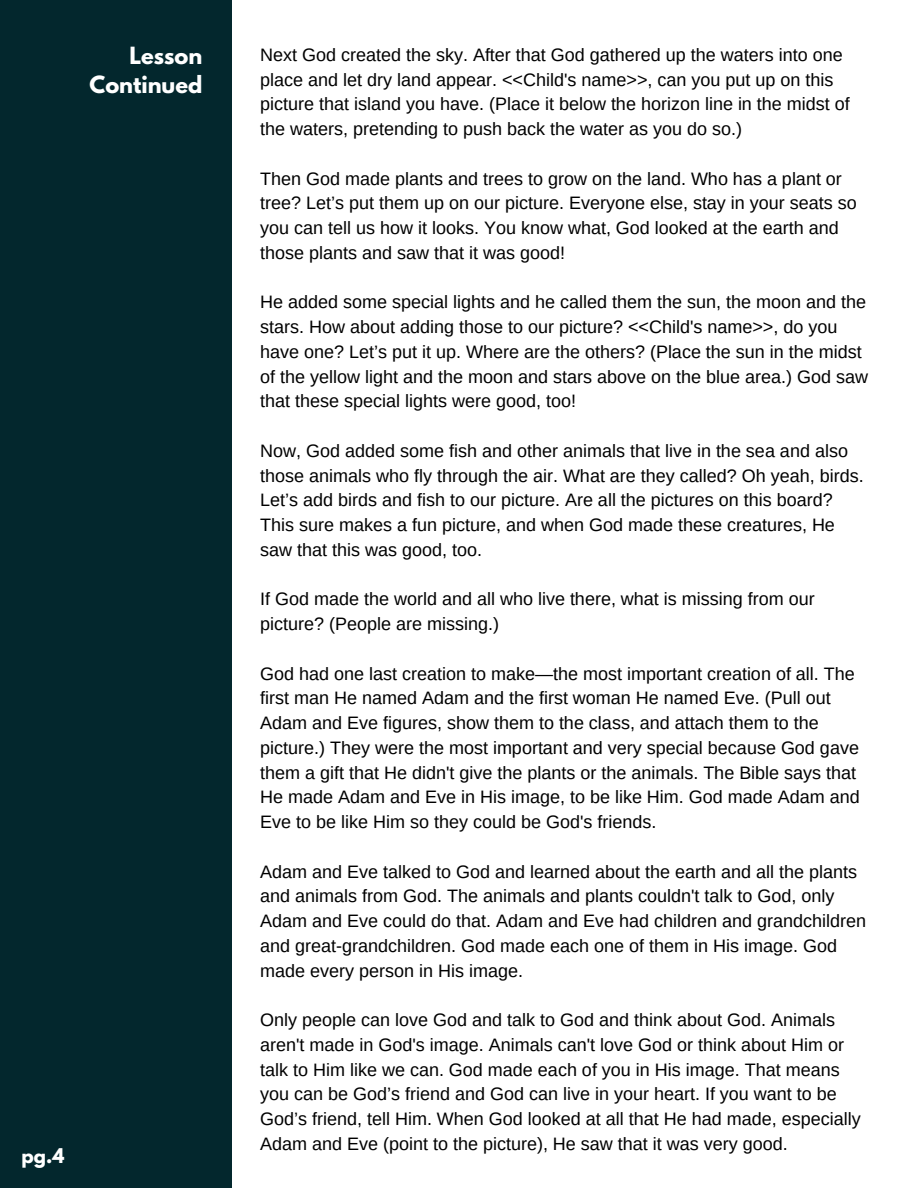
<style>
.page{position:relative;width:918px;height:1188px;background:#fff}
.page>*{position:absolute;margin:0;border:0;box-sizing:border-box;transform-origin:0 0}
.t1{font:700 21px "League Spartan";color:#fff}
.t2{font:18px/24.8px "Arimo";color:#000}
.t3{font:700 18px "League Spartan";color:#fff}
</style>
<div class="page">
<div style="left:0;top:0;width:231px;height:1188px;background:#03272d"></div>
<p class="t1" style="left:129px;top:45px;width:74px">Lesson</p>
<p class="t1" style="left:90px;top:74px;width:114px">Continued</p>
<p class="t3" style="left:22px;top:1146px;width:44px">pg.4</p>
<p class="t2" style="left:260px;top:42px;width:591px">Next God created the sky. After that God gathered up the waters into one place and let dry land appear. &lt;&lt;Child's name&gt;&gt;, can you put up on this picture that island you have. (Place it below the horizon line in the midst of the waters, pretending to push back the water as you do so.)</p>
<p class="t2" style="left:260px;top:166px;width:598px">Then God made plants and trees to grow on the land. Who has a plant or tree? Let’s put them up on our picture. Everyone else, stay in your seats so you can tell us how it looks. You know what, God looked at the earth and those plants and saw that it was good!</p>
<p class="t2" style="left:260px;top:290px;width:609px">He added some special lights and he called them the sun, the moon and the stars. How about adding those to our picture? &lt;&lt;Child's name&gt;&gt;, do you have one? Let’s put it up. Where are the others? (Place the sun in the midst of the yellow light and the moon and stars above on the blue area.) God saw that these special lights were good, too!</p>
<p class="t2" style="left:260px;top:438px;width:605px">Now, God added some fish and other animals that live in the sea and also those animals who fly through the air. What are they called? Oh yeah, birds.<br>Let’s add birds and fish to our picture. Are all the pictures on this board?<br>This sure makes a fun picture, and when God made these creatures, He saw that this was good, too.</p>
<p class="t2" style="left:260px;top:587px;width:556px">If God made the world and all who live there, what is missing from our picture? (People are missing.)</p>
<p class="t2" style="left:260px;top:661px;width:601px">God had one last creation to make—the most important creation of all. The first man He named Adam and the first woman He named Eve. (Pull out Adam and Eve figures, show them to the class, and attach them to the picture.) They were the most important and very special because God gave them a gift that He didn't give the plants or the animals. The Bible says that He made Adam and Eve in His image, to be like Him. God made Adam and Eve to be like Him so they could be God's friends.</p>
<p class="t2" style="left:260px;top:859px;width:607px">Adam and Eve talked to God and learned about the earth and all the plants and animals from God. The animals and plants couldn't talk to God, only Adam and Eve could do that. Adam and Eve had children and grandchildren and great-grandchildren. God made each one of them in His image. God made every person in His image.</p>
<p class="t2" style="left:260px;top:1008px;width:602px">Only people can love God and talk to God and think about God. Animals aren't made in God's image. Animals can't love God or think about Him or talk to Him like we can. God made each of you in His image. That means you can be God’s friend and God can live in your heart. If you want to be God’s friend, tell Him. When God looked at all that He had made, especially Adam and Eve (point to the picture), He saw that it was very good.</p>
</div>
